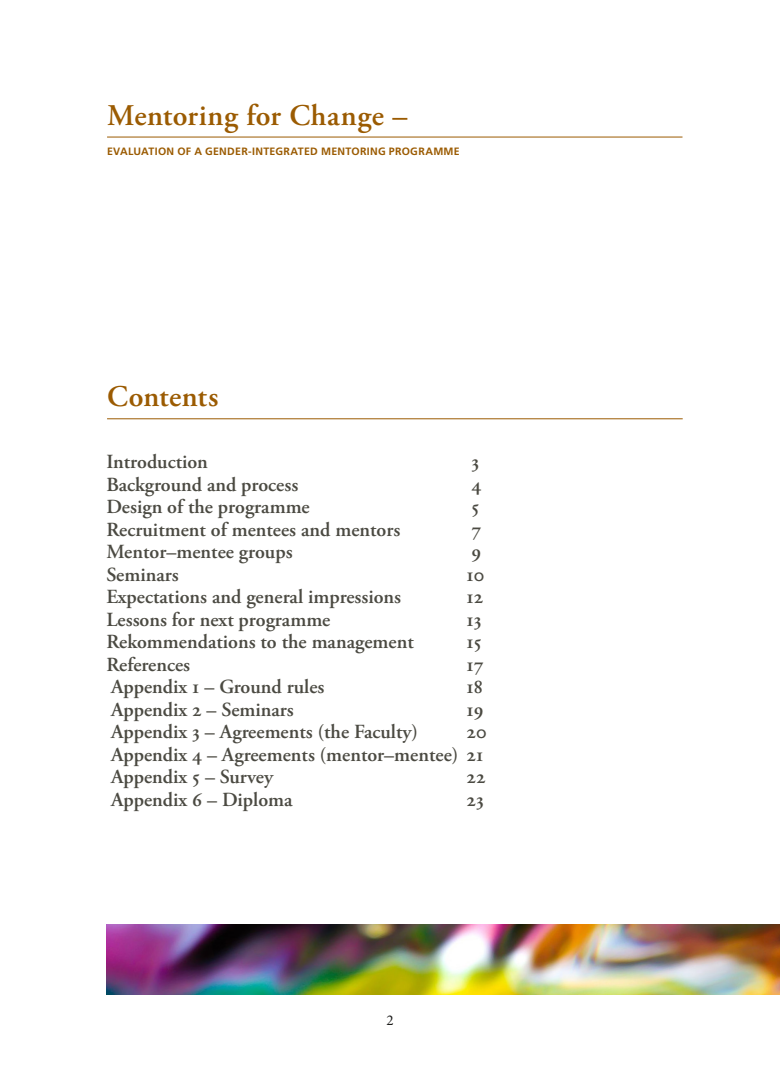
<style>
.page{position:relative;width:780px;height:1088px;background:#fff}
.page>*{position:absolute;margin:0;border:0;box-sizing:border-box;transform-origin:0 0}
.t1{font:600 30px "Adobe Garamond Pro";letter-spacing:.015em;color:#9b5b02}
.t2{font:600 20px/22.5px "Adobe Garamond Pro";color:#4b4a42}
.t3{font:15px "Minion Pro";color:#1d1d1b}
.t4{font:700 10.62px "Frutiger LT Std";letter-spacing:.025em;color:#9b5b02}
</style>
<div class="page">
<hr style="left:107px;top:137px;width:575px;height:1px;background:#9b5b02">
<hr style="left:107px;top:418px;width:575px;height:1px;background:#9b5b02">
<img style="left:106px;top:925px;width:674px;height:69px">
<h1 class="t1" style="left:107px;top:98px;width:302px">Mentoring for Change –</h1>
<p class="t4" style="left:107px;top:145px;width:354px">EVALUATION OF A GENDER-INTEGRATED MENTORING PROGRAMME</p>
<h1 class="t1" style="left:107px;top:379px;width:113px">Contents</h1>
<p class="t2" style="left:106px;top:451px;width:103px">Introduction</p>
<p class="t2" style="left:471px;top:451px;width:9px">3</p>
<p class="t2" style="left:106px;top:473px;width:193px">Background and process</p>
<p class="t2" style="left:471px;top:473px;width:11px">4</p>
<p class="t2" style="left:106px;top:496px;width:205px">Design of the programme</p>
<p class="t2" style="left:471px;top:496px;width:9px">5</p>
<p class="t2" style="left:106px;top:518px;width:295px">Recruitment of mentees and mentors</p>
<p class="t2" style="left:471px;top:518px;width:11px">7</p>
<p class="t2" style="left:106px;top:541px;width:188px">Mentor–mentee groups</p>
<p class="t2" style="left:471px;top:541px;width:11px">9</p>
<p class="t2" style="left:106px;top:563px;width:74px">Seminars</p>
<p class="t2" style="left:466px;top:563px;width:19px">10</p>
<p class="t2" style="left:106px;top:586px;width:296px">Expectations and general impressions</p>
<p class="t2" style="left:466px;top:586px;width:18px">12</p>
<p class="t2" style="left:106px;top:608px;width:225px">Lessons for next programme</p>
<p class="t2" style="left:466px;top:608px;width:17px">13</p>
<p class="t2" style="left:106px;top:631px;width:309px">Rekommendations to the management</p>
<p class="t2" style="left:466px;top:631px;width:17px">15</p>
<p class="t2" style="left:106px;top:653px;width:85px">References</p>
<p class="t2" style="left:466px;top:653px;width:18px">17</p>
<p class="t2" style="left:111px;top:676px;width:215px">Appendix 1 – Ground rules</p>
<p class="t2" style="left:466px;top:676px;width:18px">18</p>
<p class="t2" style="left:111px;top:698px;width:184px">Appendix 2 – Seminars</p>
<p class="t2" style="left:466px;top:698px;width:19px">19</p>
<p class="t2" style="left:111px;top:721px;width:308px">Appendix 3 – Agreements (the Faculty)</p>
<p class="t2" style="left:111px;top:721px;width:377px;text-indent:355px">20<br>Appendix 4 – Agreements (mentor–mentee) 21<br>Appendix 5 – Survey</p>
<p class="t2" style="left:466px;top:766px;width:20px">22</p>
<p class="t2" style="left:111px;top:788px;width:183px">Appendix 6 – Diploma</p>
<p class="t2" style="left:466px;top:788px;width:19px">23</p>
<p class="t3" style="left:386px;top:1010px;width:9px">2</p>
</div>
